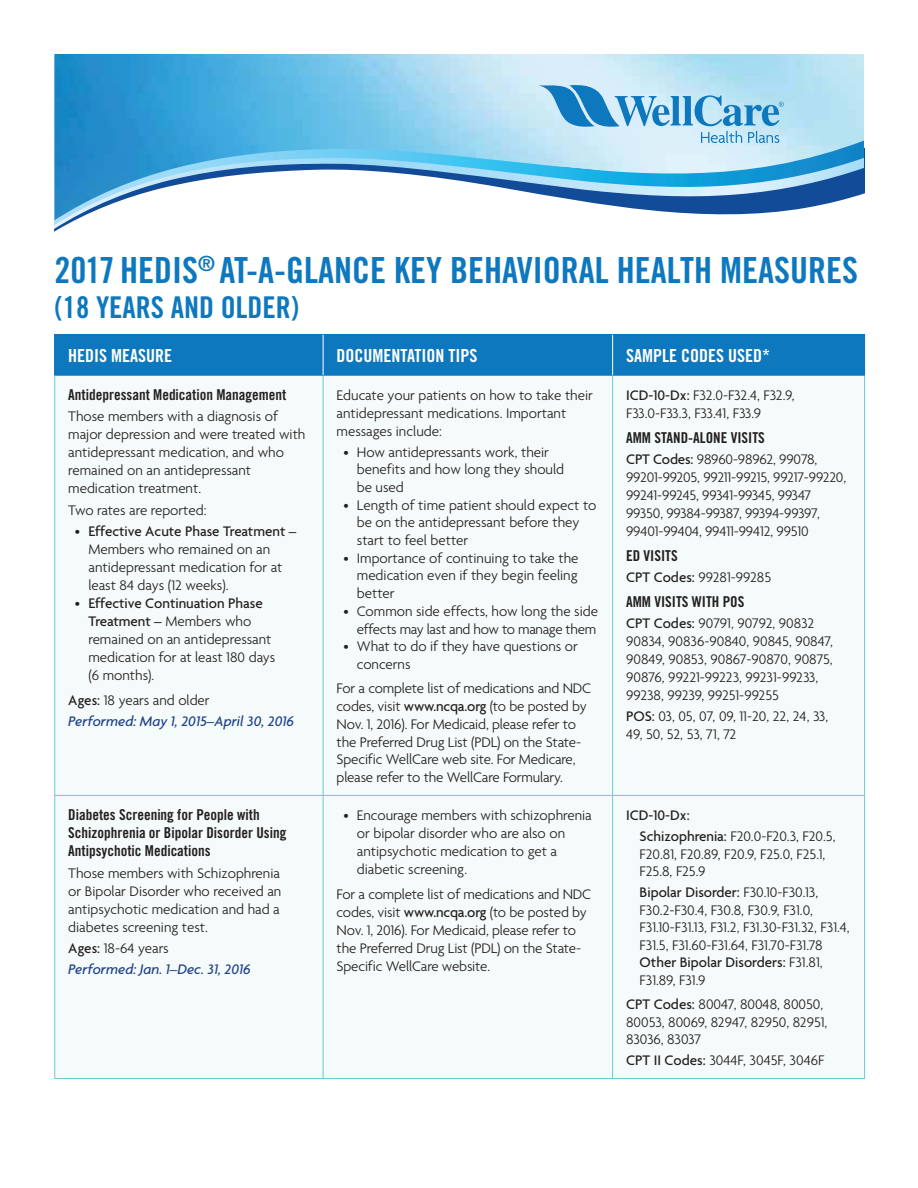
<style>
.page{position:relative;width:918px;height:1188px;background:#fff}
.page>*{position:absolute;margin:0;border:0;box-sizing:border-box;transform-origin:0 0}
.t1{font:36px "Trade Gothic Bold Cond Twenty";color:#0e78be}
.t2{font:30px "Trade Gothic Bold Cond Twenty";color:#0e78be}
.t3{font:18px "Trade Gothic Bold Cond Twenty";color:#fff}
.t4{font:300 15px/17.7px "Agenda";color:#231f20}
.t5{font:15px "Trade Gothic Bold Cond Twenty";color:#231f20}
.t6{font:500 15px "Agenda";color:#231f20}
.t7{font:italic 500 15px "Agenda";color:#21428b}
.t8{font:300 15px "Agenda";letter-spacing:-.02em;color:#231f20}
.s1{font-weight:500}
.s2{font-weight:300}
</style>
<div class="page">
<div style="left:55px;top:334px;width:268px;height:41px;background:#0e78be"></div>
<div style="left:55px;top:375px;width:268px;height:420px;background:#f5fbfa"></div>
<div style="left:323px;top:375px;width:290px;height:420px;background:#f5fbfa"></div>
<div style="left:613px;top:375px;width:252px;height:420px;background:#f5fbfa"></div>
<div style="left:55px;top:795px;width:268px;height:284px;background:#f5fbfa"></div>
<div style="left:323px;top:795px;width:290px;height:284px;background:#f5fbfa"></div>
<div style="left:613px;top:795px;width:252px;height:284px;background:#f5fbfa"></div>
<hr style="left:54px;top:335px;width:1px;height:40px;background:#0e78be">
<hr style="left:54px;top:376px;width:1px;height:419px;background:#6acad4">
<hr style="left:864px;top:376px;width:1px;height:419px;background:#6acad4">
<hr style="left:54px;top:796px;width:1px;height:282px;background:#6acad4">
<hr style="left:864px;top:796px;width:1px;height:282px;background:#6acad4">
<hr style="left:54px;top:1078px;width:811px;height:1px;background:#6acad4">
<img style="left:54px;top:54px;width:810px;height:62px">
<svg style="left:54px;top:116px;width:810px;height:116px;background:#81c6e8"></svg>
<svg style="left:54px;top:225px;width:810px;height:4px"></svg>
<svg style="left:54px;top:141px;width:810px;height:84px"></svg>
<svg style="left:538px;top:83px;width:246px;height:60px;background:#98cae7"></svg>
<div style="left:323px;top:334px;width:290px;height:41px;background:#0e78be"></div>
<div style="left:613px;top:334px;width:252px;height:41px;background:#0e78be"></div>
<hr style="left:54px;top:334px;width:269px;height:1px;background:#0e78be">
<hr style="left:54px;top:375px;width:811px;height:1px;background:#0e78be">
<hr style="left:323px;top:335px;width:1px;height:40px;background:#fff">
<hr style="left:323px;top:376px;width:1px;height:419px;background:#6acad4">
<hr style="left:323px;top:796px;width:1px;height:282px;background:#6acad4">
<hr style="left:612px;top:335px;width:1px;height:40px;background:#fff">
<hr style="left:612px;top:376px;width:1px;height:419px;background:#6acad4">
<hr style="left:612px;top:796px;width:1px;height:282px;background:#6acad4">
<hr style="left:54px;top:795px;width:269px;height:1px;background:#6acad4">
<hr style="left:323px;top:795px;width:290px;height:1px;background:#6acad4">
<hr style="left:613px;top:795px;width:252px;height:1px;background:#6acad4">
<h1 class="t1" style="left:54px;top:257px;width:805px">2017 HEDIS<sup>®</sup> AT-A-GLANCE KEY BEHAVIORAL HEALTH MEASURES</h1>
<p class="t2" style="left:54px;top:296px;width:246px">(18 YEARS AND OLDER)</p>
<p class="t3" style="left:68px;top:349px;width:105px">HEDIS MEASURE</p>
<p class="t3" style="left:337px;top:349px;width:142px">DOCUMENTATION TIPS</p>
<p class="t3" style="left:626px;top:349px;width:145px">SAMPLE CODES USED*</p>
<p class="t5" style="left:68px;top:389px;width:220px">Antidepressant Medication Management</p>
<p class="t4" style="left:337px;top:388px;width:258px">Educate your patients on how to take their</p>
<p class="t4" style="left:626px;top:388px;width:170px"><span class="s1">ICD-10-Dx:</span> F32.0-F32.4, F32.9,</p>
<p class="t4" style="left:337px;top:405px;width:231px">antidepressant medications. Important</p>
<p class="t4" style="left:626px;top:406px;width:137px">F33.0-F33.3, F33.41, F33.9</p>
<p class="t4" style="left:337px;top:423px;width:107px">messages include:</p>
<p class="t4" style="left:68px;top:409px;width:239px">Those members with a diagnosis of major depression and were treated with</p>
<p class="t5" style="left:626px;top:432px;width:140px">AMM STAND-ALONE VISITS</p>
<p class="t4" style="left:68px;top:445px;width:217px">antidepressant medication, and who</p>
<p class="t4" style="left:343px;top:444px;width:207px">• How antidepressants work, their</p>
<p class="t4" style="left:626px;top:452px;width:193px"><span class="s1">CPT Codes:</span> 98960-98962, 99078,</p>
<p class="t4" style="left:68px;top:463px;width:184px">remained on an antidepressant</p>
<p class="t4" style="left:357px;top:462px;width:209px">benefits and how long they should</p>
<p class="t4" style="left:626px;top:470px;width:222px">99201-99205, 99211-99215, 99217-99220,</p>
<p class="t4" style="left:68px;top:481px;width:135px">medication treatment.</p>
<p class="t4" style="left:357px;top:480px;width:48px">be used</p>
<p class="t4" style="left:626px;top:488px;width:187px">99241-99245, 99341-99345, 99347</p>
<p class="t4" style="left:343px;top:497px;width:255px">• Length of time patient should expect to</p>
<p class="t4" style="left:68px;top:502px;width:140px">Two rates are reported:</p>
<p class="t4" style="left:626px;top:506px;width:195px">99350, 99384-99387, 99394-99397,</p>
<p class="t4" style="left:357px;top:515px;width:224px">be on the antidepressant before they</p>
<p class="t6" style="left:75px;top:525px;width:223px"><span class="s2">•</span> Effective Acute Phase Treatment –</p>
<p class="t4" style="left:626px;top:524px;width:184px">99401-99404, 99411-99412, 99510</p>
<p class="t4" style="left:357px;top:533px;width:113px">start to feel better</p>
<p class="t4" style="left:88px;top:542px;width:183px">Members who remained on an</p>
<p class="t4" style="left:343px;top:550px;width:237px">• Importance of continuing to take the</p>
<p class="t5" style="left:626px;top:550px;width:53px">ED VISITS</p>
<p class="t4" style="left:88px;top:560px;width:195px">antidepressant medication for at</p>
<p class="t4" style="left:357px;top:568px;width:222px">medication even if they begin feeling</p>
<p class="t4" style="left:626px;top:570px;width:147px"><span class="s1">CPT Codes:</span> 99281-99285</p>
<p class="t4" style="left:88px;top:578px;width:142px">least 84 days (12 weeks).</p>
<p class="t4" style="left:357px;top:586px;width:39px">better</p>
<p class="t6" style="left:75px;top:597px;width:189px"><span class="s2">•</span> Effective Continuation Phase</p>
<p class="t5" style="left:626px;top:596px;width:120px">AMM VISITS WITH POS</p>
<p class="t4" style="left:343px;top:603px;width:256px">• Common side effects, how long the side</p>
<p class="t6" style="left:88px;top:615px;width:164px">Treatment – <span class="s2">Members who</span></p>
<p class="t4" style="left:626px;top:616px;width:190px"><span class="s1">CPT Codes:</span> 90791, 90792, 90832</p>
<p class="t8" style="left:357px;top:623px;width:241px">effects may last and how to manage them</p>
<p class="t4" style="left:88px;top:632px;width:184px">remained on an antidepressant</p>
<p class="t4" style="left:626px;top:634px;width:208px">90834, 90836-90840, 90845, 90847,</p>
<p class="t4" style="left:343px;top:639px;width:236px">• What to do if they have questions or</p>
<p class="t4" style="left:88px;top:650px;width:188px">medication for at least 180 days</p>
<p class="t4" style="left:626px;top:652px;width:208px">90849, 90853, 90867-90870, 90875,</p>
<p class="t4" style="left:357px;top:657px;width:55px">concerns</p>
<p class="t4" style="left:88px;top:668px;width:67px">(6 months).</p>
<p class="t4" style="left:626px;top:670px;width:194px">90876, 99221-99223, 99231-99233,</p>
<p class="t4" style="left:337px;top:681px;width:256px">For a complete list of medications and NDC</p>
<p class="t4" style="left:68px;top:692px;width:143px"><span class="s1">Ages:</span> 18 years and older</p>
<p class="t4" style="left:626px;top:688px;width:154px">99238, 99239, 99251-99255</p>
<p class="t4" style="left:337px;top:699px;width:252px">codes, visit <span class="s1">www.ncqa.org</span> (to be posted by</p>
<p class="t4" style="left:626px;top:709px;width:204px"><span class="s1">POS:</span> 03, 05, 07, 09, 11-20, 22, 24, 33,</p>
<p class="t7" style="left:68px;top:715px;width:227px">Performed: May 1, 2015–April 30, 2016</p>
<p class="t4" style="left:337px;top:716px;width:241px">Nov. 1, 2016). For Medicaid, please refer to</p>
<p class="t4" style="left:626px;top:727px;width:112px">49, 50, 52, 53, 71, 72</p>
<p class="t4" style="left:337px;top:734px;width:246px">the Preferred Drug List (PDL) on the State-<br>Specific WellCare web site. For Medicare, please refer to the WellCare Formulary.</p>
<p class="t5" style="left:68px;top:810px;width:193px">Diabetes Screening for People with</p>
<p class="t4" style="left:343px;top:808px;width:250px">• Encourage members with schizophrenia</p>
<p class="t6" style="left:626px;top:810px;width:65px">ICD-10-Dx:</p>
<p class="t5" style="left:68px;top:828px;width:220px">Schizophrenia or Bipolar Disorder Using</p>
<p class="t4" style="left:357px;top:826px;width:210px">or bipolar disorder who are also on</p>
<p class="t4" style="left:640px;top:829px;width:197px"><span class="s1">Schizophrenia:</span> F20.0-F20.3, F20.5,</p>
<p class="t5" style="left:68px;top:846px;width:144px">Antipsychotic Medications</p>
<p class="t4" style="left:357px;top:844px;width:202px">antipsychotic medication to get a</p>
<p class="t4" style="left:640px;top:846px;width:187px">F20.81, F20.89, F20.9, F25.0, F25.1,</p>
<p class="t4" style="left:68px;top:865px;width:213px">Those members with Schizophrenia</p>
<p class="t4" style="left:357px;top:862px;width:112px">diabetic screening.</p>
<p class="t4" style="left:640px;top:864px;width:67px">F25.8, F25.9</p>
<p class="t4" style="left:68px;top:883px;width:215px">or Bipolar Disorder who received an</p>
<p class="t6" style="left:640px;top:886px;width:180px">Bipolar Disorder: <span class="s2">F30.10-F30.13,</span></p>
<p class="t4" style="left:68px;top:901px;width:213px">antipsychotic medication and had a</p>
<p class="t4" style="left:337px;top:887px;width:256px">For a complete list of medications and NDC</p>
<p class="t4" style="left:640px;top:902px;width:175px">F30.2-F30.4, F30.8, F30.9, F31.0,</p>
<p class="t4" style="left:337px;top:905px;width:252px">codes, visit <span class="s1">www.ncqa.org</span> (to be posted by</p>
<p class="t4" style="left:68px;top:919px;width:141px">diabetes screening test.</p>
<p class="t4" style="left:640px;top:920px;width:211px">F31.10-F31.13, F31.2, F31.30-F31.32, F31.4,</p>
<p class="t4" style="left:337px;top:923px;width:241px">Nov. 1, 2016). For Medicaid, please refer to</p>
<p class="t4" style="left:640px;top:937px;width:185px">F31.5, F31.60-F31.64, F31.70-F31.78</p>
<p class="t4" style="left:337px;top:941px;width:246px">the Preferred Drug List (PDL) on the State-</p>
<p class="t4" style="left:68px;top:940px;width:102px"><span class="s1">Ages:</span> 18-64 years</p>
<p class="t6" style="left:640px;top:957px;width:185px">Other Bipolar Disorders: <span class="s2">F31.81,</span></p>
<p class="t4" style="left:337px;top:959px;width:155px">Specific WellCare website.</p>
<p class="t7" style="left:68px;top:963px;width:184px">Performed: Jan. 1–Dec. 31, 2016</p>
<p class="t4" style="left:640px;top:972px;width:67px">F31.89, F31.9</p>
<p class="t4" style="left:626px;top:997px;width:203px"><span class="s1">CPT Codes:</span> 80047, 80048, 80050,<br>80053, 80069, 82947, 82950, 82951,<br>83036, 83037</p>
<p class="t4" style="left:626px;top:1053px;width:200px"><span class="s1">CPT II Codes:</span> 3044F, 3045F, 3046F</p>
</div>
